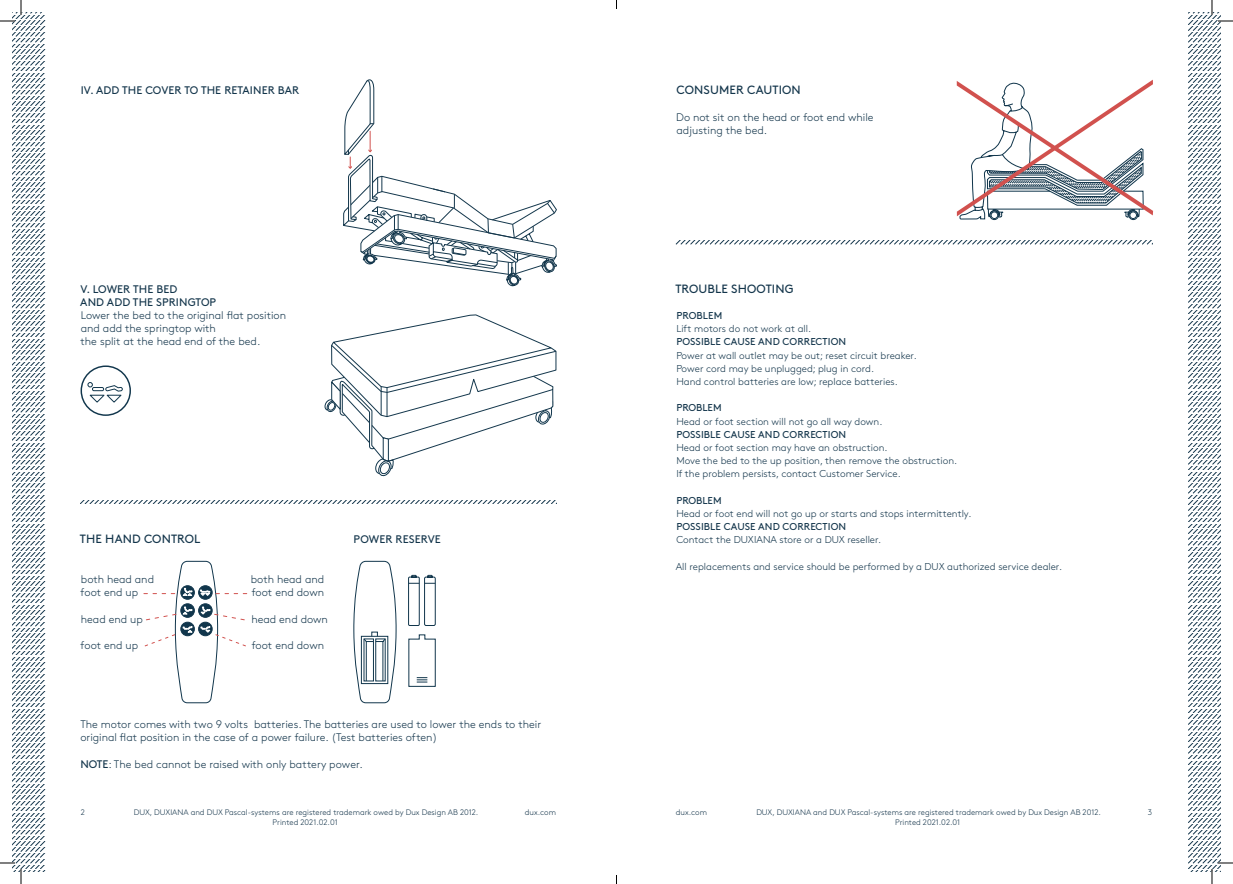
<style>
.page{position:relative;width:1233px;height:884px;background:#fff}
.page>*{position:absolute;margin:0;border:0;box-sizing:border-box;transform-origin:0 0}
.t1{font:12px "Brown Std";letter-spacing:.01em;color:#13354b}
.t2{font:300 11px/13.2px "Brown Std";color:#13354b}
.t3{font:11px "Brown Std";letter-spacing:.01em;color:#13354b}
.t4{font:300 10px "Brown Std";color:#13354b}
.t5{font:10px "Brown Std";letter-spacing:.01em;color:#13354b}
.t6{font:300 8px "Brown Std";color:#15354b}
.s1{font-weight:400}
</style>
<div class="page">
<svg style="left:144px;top:560px;width:103px;height:144px"></svg>
<svg style="left:353px;top:560px;width:43px;height:144px"></svg>
<svg style="left:408px;top:574px;width:28px;height:52px"></svg>
<svg style="left:408px;top:634px;width:28px;height:53px"></svg>
<div style="left:81px;top:365px;width:50px;height:51px;border:1px solid #11364c;border-radius:50%"></div>
<svg style="left:87px;top:382px;width:36px;height:21px"></svg>
<svg style="left:343px;top:79px;width:214px;height:207px"></svg>
<svg style="left:324px;top:314px;width:233px;height:163px"></svg>
<svg style="left:80px;top:500px;width:476px;height:4px"></svg>
<svg style="left:676px;top:80px;width:477px;height:165px"></svg>
<svg style="left:0;top:0;width:46px;height:884px"></svg>
<svg style="left:1188px;top:0;width:45px;height:884px"></svg>
<p class="t3" style="left:81px;top:84px;width:220px">IV. ADD THE COVER TO THE RETAINER BAR</p>
<p class="t3" style="left:80px;top:282px;width:98px">V. LOWER THE BED</p>
<p class="t3" style="left:80px;top:295px;width:137px">AND ADD THE SPRINGTOP</p>
<p class="t2" style="left:81px;top:309px;width:207px">Lower the bed to the original flat position and add the springtop with</p>
<p class="t2" style="left:81px;top:335px;width:181px">the split at the head end of the bed.</p>
<p class="t1" style="left:80px;top:532px;width:122px">THE HAND CONTROL</p>
<p class="t2" style="left:81px;top:573px;width:75px">both head and foot end up</p>
<p class="t2" style="left:251px;top:573px;width:75px">both head and foot end down</p>
<p class="t2" style="left:81px;top:612px;width:63px">head end up</p>
<p class="t2" style="left:251px;top:612px;width:78px">head end down</p>
<p class="t2" style="left:81px;top:639px;width:59px">foot end up</p>
<p class="t2" style="left:252px;top:639px;width:74px">foot end down</p>
<p class="t3" style="left:353px;top:533px;width:89px">POWER RESERVE</p>
<p class="t2" style="left:80px;top:718px;width:462px">The motor comes with two 9 volts batteries. The batteries are used to lower the ends to their original flat position in the case of a power failure. (Test batteries often)</p>
<p class="t2" style="left:80px;top:758px;width:284px"><span class="s1">NOTE</span>: The bed cannot be raised with only battery power.</p>
<p class="t1" style="left:676px;top:83px;width:126px">CONSUMER CAUTION</p>
<p class="t2" style="left:676px;top:111px;width:199px">Do not sit on the head or foot end while adjusting the bed.</p>
<p class="t1" style="left:675px;top:281px;width:120px">TROUBLE SHOOTING</p>
<p class="t5" style="left:676px;top:310px;width:47px">PROBLEM</p>
<p class="t4" style="left:676px;top:323px;width:136px">Lift motors do not work at all.</p>
<p class="t5" style="left:676px;top:336px;width:171px">POSSIBLE CAUSE AND CORRECTION</p>
<p class="t4" style="left:676px;top:349px;width:242px">Power at wall outlet may be out; reset circuit breaker.</p>
<p class="t4" style="left:676px;top:363px;width:199px">Power cord may be unplugged; plug in cord.</p>
<p class="t4" style="left:676px;top:376px;width:223px">Hand control batteries are low; replace batteries.</p>
<p class="t5" style="left:676px;top:402px;width:47px">PROBLEM</p>
<p class="t4" style="left:676px;top:415px;width:207px">Head or foot section will not go all way down.</p>
<p class="t5" style="left:676px;top:428px;width:171px">POSSIBLE CAUSE AND CORRECTION</p>
<p class="t4" style="left:676px;top:442px;width:213px">Head or foot section may have an obstruction.</p>
<p class="t4" style="left:676px;top:455px;width:282px">Move the bed to the up position, then remove the obstruction.</p>
<p class="t4" style="left:676px;top:468px;width:226px">If the problem persists, contact Customer Service.</p>
<p class="t5" style="left:676px;top:494px;width:47px">PROBLEM</p>
<p class="t4" style="left:676px;top:508px;width:297px">Head or foot end will not go up or starts and stops intermittently.</p>
<p class="t5" style="left:676px;top:521px;width:171px">POSSIBLE CAUSE AND CORRECTION</p>
<p class="t4" style="left:676px;top:534px;width:206px">Contact the DUXIANA store or a DUX reseller.</p>
<p class="t4" style="left:676px;top:561px;width:388px">All replacements and service should be performed by a DUX authorized service dealer.</p>
<p class="t6" style="left:81px;top:808px;width:6px">2</p>
<p class="t6" style="left:1147px;top:808px;width:6px">3</p>
<p class="t6" style="left:134px;top:808px;width:346px">DUX, DUXIANA and DUX Pascal-systems are registered trademark owed by Dux Design AB 2012.</p>
<p class="t6" style="left:272px;top:817px;width:67px">Printed 2021.02.01</p>
<p class="t6" style="left:525px;top:808px;width:33px">dux.com</p>
<p class="t6" style="left:676px;top:808px;width:33px">dux.com</p>
<p class="t6" style="left:756px;top:808px;width:346px">DUX, DUXIANA and DUX Pascal-systems are registered trademark owed by Dux Design AB 2012.</p>
<p class="t6" style="left:895px;top:817px;width:67px">Printed 2021.02.01</p>
</div>
